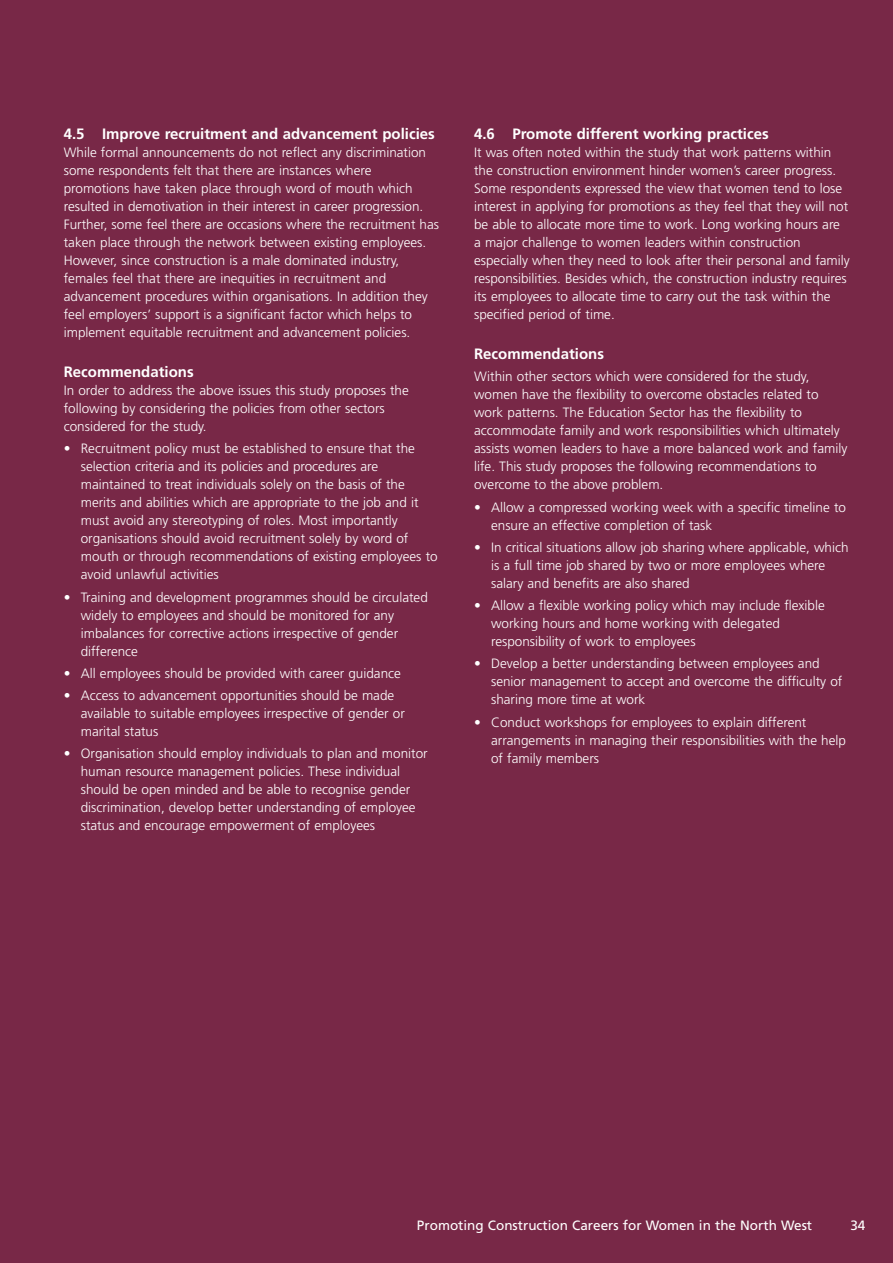
<style>
.page{position:relative;width:893px;height:1263px;background:#782847}
.page>*{position:absolute;margin:0;border:0;box-sizing:border-box;transform-origin:0 0}
.t1{font:700 15px "Frutiger";color:#fff}
.t2{font:300 13.5px/18px "Frutiger";color:#fff}
.t3{font:13.5px "Frutiger";color:#fff}
</style>
<div class="page">
<p class="t1" style="left:64px;top:128px;width:373px">4.5 Improve recruitment and advancement policies</p>
<p class="t2" style="left:64px;top:144px;width:377px">While formal announcements do not reflect any discrimination some respondents felt that there are instances where promotions have taken place through word of mouth which resulted in demotivation in their interest in career progression.<br>Further, some feel there are occasions where the recruitment has taken place through the network between existing employees.<br>However, since construction is a male dominated industry, females feel that there are inequities in recruitment and advancement procedures within organisations. In addition they feel employers’ support is a significant factor which helps to implement equitable recruitment and advancement policies.</p>
<p class="t1" style="left:64px;top:366px;width:131px">Recommendations</p>
<p class="t2" style="left:64px;top:382px;width:347px">In order to address the above issues this study proposes the following by considering the policies from other sectors considered for the study.</p>
<p class="t2" style="left:81px;top:441px;width:358px;text-indent:-17px">• Recruitment policy must be established to ensure that the selection criteria and its policies and procedures are maintained to treat individuals solely on the basis of the merits and abilities which are appropriate to the job and it must avoid any stereotyping of roles. Most importantly organisations should avoid recruitment solely by word of mouth or through recommendations of existing employees to avoid unlawful activities</p>
<p class="t2" style="left:81px;top:589px;width:349px;text-indent:-17px">• Training and development programmes should be circulated widely to employees and should be monitored for any imbalances for corrective actions irrespective of gender difference</p>
<p class="t2" style="left:64px;top:665px;width:339px">• All employees should be provided with career guidance</p>
<p class="t2" style="left:81px;top:687px;width:326px;text-indent:-17px">• Access to advancement opportunities should be made available to suitable employees irrespective of gender or marital status</p>
<p class="t2" style="left:81px;top:746px;width:348px;text-indent:-17px">• Organisation should employ individuals to plan and monitor human resource management policies. These individual should be open minded and be able to recognise gender discrimination, develop better understanding of employee status and encourage empowerment of employees</p>
<p class="t1" style="left:474px;top:128px;width:296px">4.6 Promote different working practices</p>
<p class="t2" style="left:474px;top:144px;width:377px">It was often noted within the study that work patterns within the construction environment hinder women’s career progress.<br>Some respondents expressed the view that women tend to lose interest in applying for promotions as they feel that they will not be able to allocate more time to work. Long working hours are a major challenge to women leaders within construction especially when they need to look after their personal and family responsibilities. Besides which, the construction industry requires its employees to allocate time to carry out the task within the specified period of time.</p>
<p class="t1" style="left:474px;top:348px;width:131px">Recommendations</p>
<p class="t2" style="left:474px;top:369px;width:375px">Within other sectors which were considered for the study, women have the flexibility to overcome obstacles related to work patterns. The Education Sector has the flexibility to accommodate family and work responsibilities which ultimately assists women leaders to have a more balanced work and family life. This study proposes the following recommendations to overcome to the above problem.</p>
<p class="t2" style="left:491px;top:499px;width:356px;text-indent:-17px">• Allow a compressed working week with a specific timeline to ensure an effective completion of task</p>
<p class="t2" style="left:491px;top:539px;width:359px;text-indent:-17px">• In critical situations allow job sharing where applicable, which is a full time job shared by two or more employees where salary and benefits are also shared</p>
<p class="t2" style="left:491px;top:597px;width:335px;text-indent:-17px">• Allow a flexible working policy which may include flexible working hours and home working with delegated responsibility of work to employees</p>
<p class="t2" style="left:491px;top:656px;width:353px;text-indent:-17px">• Develop a better understanding between employees and senior management to accept and overcome the difficulty of sharing more time at work</p>
<p class="t2" style="left:491px;top:714px;width:356px;text-indent:-17px">• Conduct workshops for employees to explain different arrangements in managing their responsibilities with the help of family members</p>
<p class="t3" style="left:417px;top:1220px;width:397px">Promoting Construction Careers for Women in the North West</p>
<p class="t3" style="left:850px;top:1220px;width:17px">34</p>
</div>
